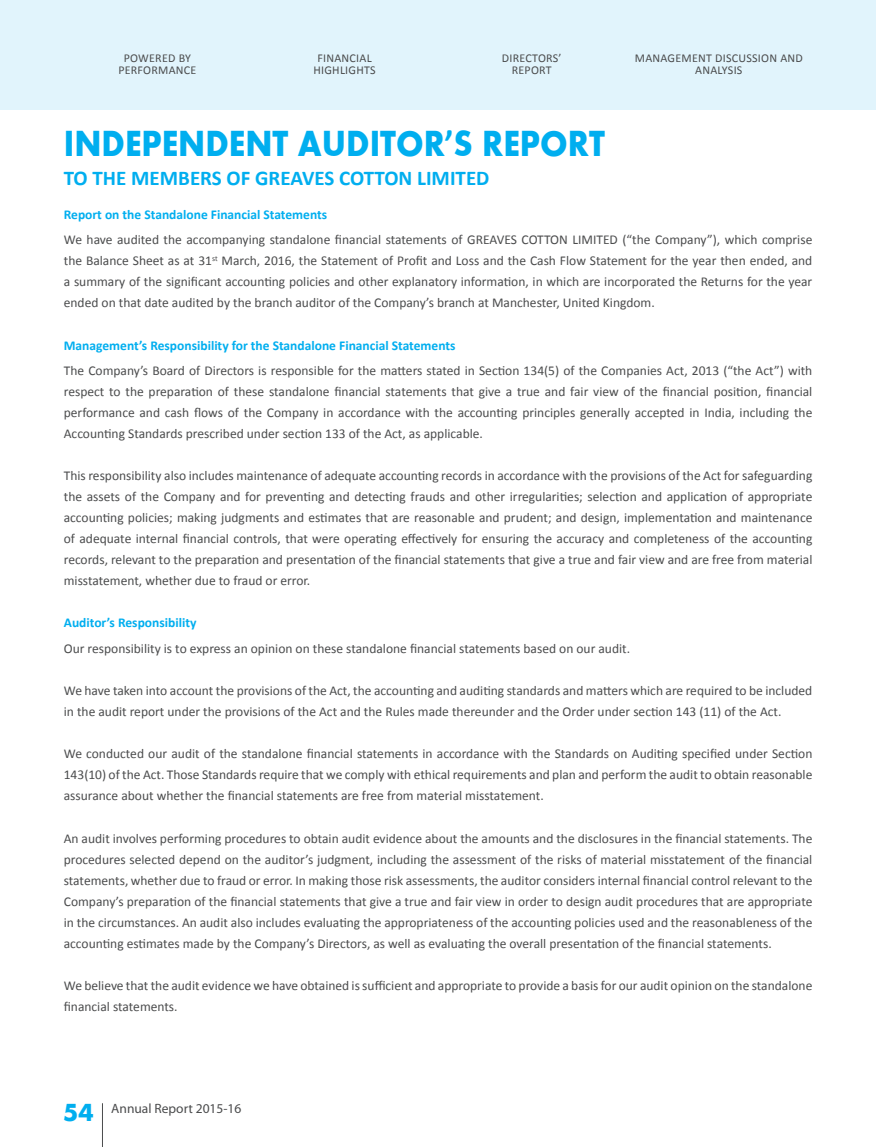
<style>
.page{position:relative;width:876px;height:1147px;background:#fff}
.page>*{position:absolute;margin:0;border:0;box-sizing:border-box;transform-origin:0 0}
.t1{font:700 37.5px "Belmar";color:#00aeef;scale:.9 1}
.t2{font:700 21px "Calibri";color:#00aeef}
.t3{font:13.5px/21px "Calibri";color:#4b4c4d}
.t4{font:13.5px "Myriad Pro";color:#4b4c4d}
.t5{font:12px/12px "Calibri";letter-spacing:.02em;color:#4b4c4d;text-align:center}
.s1{font-family:"Calibri"}
.s2{font-weight:700;color:#00aeef}
.s3{font-family:"Belmar";font-weight:700;font-size:25.5px;color:#00aeef}
</style>
<div class="page">
<div style="left:0;top:0;width:876px;height:110px;background:#e1f4fc"></div>
<hr style="left:102px;top:1103px;width:1px;height:44px;background:#4b4c4d">
<p class="t5" style="left:313px;top:52px;width:64px;text-align:left;text-indent:43px">IAL<br>HIGHLIGHTS</p>
<p class="t5" style="left:502px;top:52px;width:61px">DIRECTORS’<br>REPORT</p>
<p class="t5" style="left:635px;top:52px;width:7px">MANA</p>
<p class="t5" style="left:695px;top:52px;width:109px;text-align:left;text-indent:-28px">GEM ENT DISCUSSION AN D<br>ANA</p>
<p class="t5" style="left:118px;top:52px;width:78px">POWERED BY<br>Performance</p>
<p class="t5" style="left:317px;top:52px;width:18px">FINANC</p>
<p class="t5" style="left:717px;top:64px;width:26px">LYSIS</p>
<p class="t1" style="left:64px;top:127px;width:602px">INDEPENDENT AUDITOR<span class="s1">’</span>S REPORT</p>
<p class="t2" style="left:64px;top:163px;width:427px">TO THE MEMBERS OF GREAVES COTTON LIMITED</p>
<p class="t3" style="left:64px;top:201px;width:750px;line-height:25.2px"><span class="s2">Report on the Standalone Financial Statements<br></span>We have audited the accompanying standalone financial statements of GREAVES COTTON LIMITED (“the Company”), which comprise</p>
<p class="t3" style="left:64px;top:250px;width:750px;text-align:justify">the Balance Sheet as at 31<sup>st</sup> March, 2016, the Statement of Profit and Loss and the Cash Flow Statement for the year then ended, and a summary of the significant accounting policies and other explanatory information, in which are incorporated the Returns for the year ended on that date audited by the branch auditor of the Company’s branch at Manchester, United Kingdom.</p>
<p class="t3" style="left:64px;top:332px;width:750px;line-height:25.2px"><span class="s2">Management’s Responsibility for the Standalone Financial Statements<br></span>The Company’s Board of Directors is responsible for the matters stated in Section 134(5) of the Companies Act, 2013 (“the Act”) with</p>
<p class="t3" style="left:64px;top:380px;width:750px;text-align:justify">respect to the preparation of these standalone financial statements that give a true and fair view of the financial position, financial performance and cash flows of the Company in accordance with the accounting principles generally accepted in India, including the Accounting Standards prescribed under section 133 of the Act, as applicable.</p>
<p class="t3" style="left:64px;top:464px;width:750px;text-align:justify">This responsibility also includes maintenance of adequate accounting records in accordance with the provisions of the Act for safeguarding the assets of the Company and for preventing and detecting frauds and other irregularities; selection and application of appropriate accounting policies; making judgments and estimates that are reasonable and prudent; and design, implementation and maintenance of adequate internal financial controls, that were operating effectively for ensuring the accuracy and completeness of the accounting records, relevant to the preparation and presentation of the financial statements that give a true and fair view and are free from material misstatement, whether due to fraud or error.</p>
<p class="t3" style="left:64px;top:610px;width:568px;line-height:25.2px"><span class="s2">Auditor’s Responsibility<br></span>Our responsibility is to express an opinion on these standalone financial statements based on our audit.</p>
<p class="t3" style="left:64px;top:679px;width:750px">We have taken into account the provisions of the Act, the accounting and auditing standards and matters which are required to be included in the audit report under the provisions of the Act and the Rules made thereunder and the Order under section 143 (11) of the Act.</p>
<p class="t3" style="left:64px;top:742px;width:750px;text-align:justify">We conducted our audit of the standalone financial statements in accordance with the Standards on Auditing specified under Section 143(10) of the Act. Those Standards require that we comply with ethical requirements and plan and perform the audit to obtain reasonable assurance about whether the financial statements are free from material misstatement.</p>
<p class="t3" style="left:64px;top:827px;width:750px;text-align:justify">An audit involves performing procedures to obtain audit evidence about the amounts and the disclosures in the financial statements. The procedures selected depend on the auditor’s judgment, including the assessment of the risks of material misstatement of the financial statements, whether due to fraud or error. In making those risk assessments, the auditor considers internal financial control relevant to the Company’s preparation of the financial statements that give a true and fair view in order to design audit procedures that are appropriate in the circumstances. An audit also includes evaluating the appropriateness of the accounting policies used and the reasonableness of the accounting estimates made by the Company’s Directors, as well as evaluating the overall presentation of the financial statements.</p>
<p class="t3" style="left:64px;top:974px;width:750px">We believe that the audit evidence we have obtained is sufficient and appropriate to provide a basis for our audit opinion on the standalone financial statements.</p>
<p class="t4" style="left:63px;top:1100px;width:180px"><span class="s3">54</span> Annual Report 2015-16</p>
</div>
